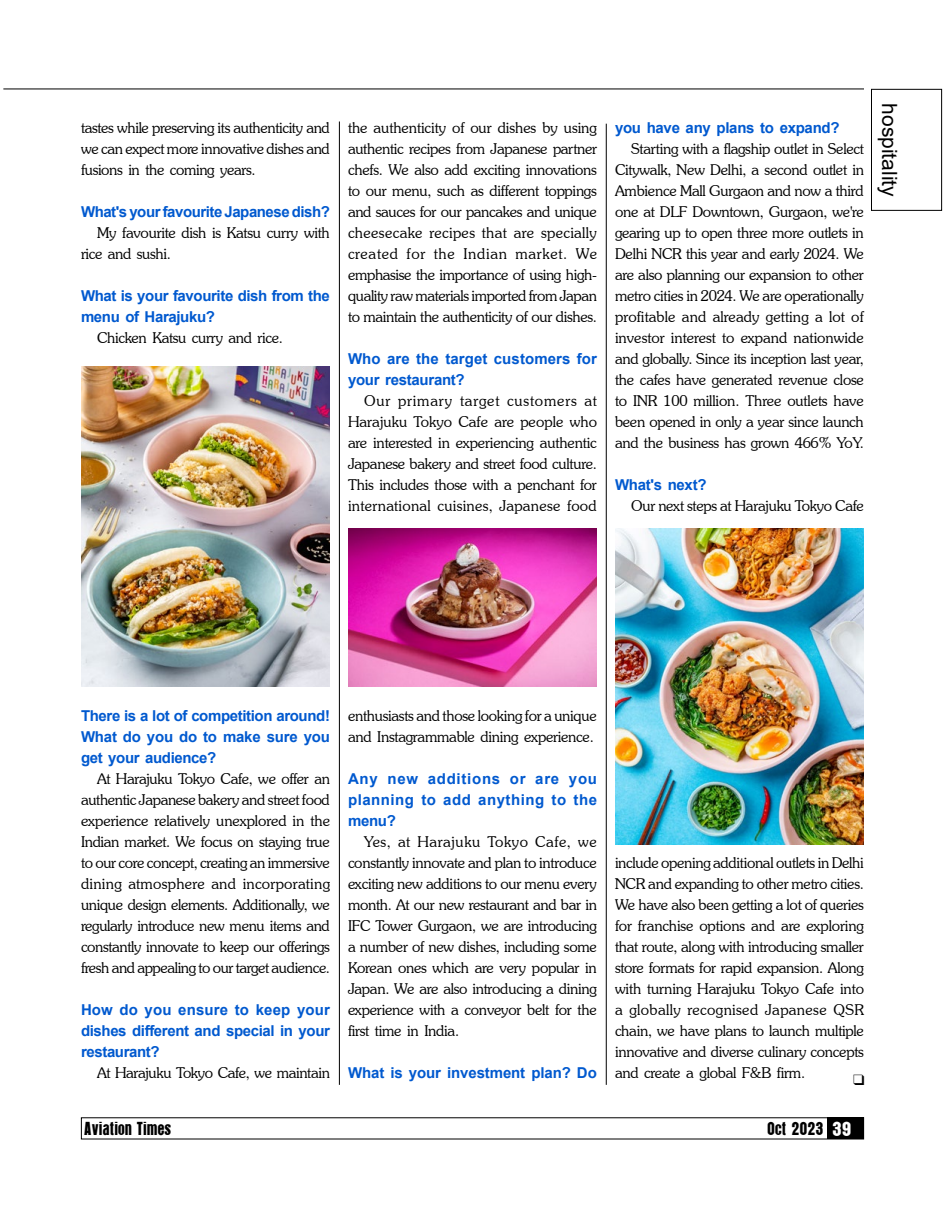
<style>
.page{position:relative;width:945px;height:1215px;background:#fff}
.page>*{position:absolute;margin:0;border:0;box-sizing:border-box;transform-origin:0 0}
.t1{font:21px "Arial";color:#000}
.t2{font:16.5px "Aurora";color:#000;scale:.9 1}
.t3{font:300 15px/21px "Souvenir IT Cby BT";letter-spacing:-.02em;color:#000;text-align:justify}
.t4{font:700 15px/21px "Arial";letter-spacing:-.02em;color:#0059cf;text-align:justify}
.t5{font:700 15px/21px "Arial";letter-spacing:.005em;color:#0059cf}
.t6{font:15px "Dixieland Normal";color:#000}
.s1{font-size:18px;color:#fff}
</style>
<div class="page">
<hr style="left:3px;top:89px;width:861px;height:1px;background:#000">
<div style="left:827px;top:1117px;width:37px;height:22px;background:#000"></div>
<div style="left:871px;top:89px;width:71px;height:122px;border:1px solid #000"></div>
<hr style="left:339px;top:122px;width:1px;height:963px;background:#000">
<hr style="left:606px;top:124px;width:1px;height:961px;background:#000">
<img style="left:82px;top:367px;width:248px;height:320px">
<img style="left:616px;top:528px;width:248px;height:317px">
<img style="left:349px;top:528px;width:248px;height:159px">
<p class="t3" style="left:81px;top:117px;width:250px">tastes while preserving its authenticity and we can expect more innovative dishes and fusions in the coming years.</p>
<p class="t4" style="left:81px;top:201px;width:251px">What's your favourite Japanese dish?</p>
<p class="t3" style="left:81px;top:222px;width:250px;text-indent:16px">My favourite dish is Katsu curry with rice and sushi.</p>
<p class="t4" style="left:81px;top:285px;width:250px">What is your favourite dish from the menu of Harajuku?</p>
<p class="t3" style="left:97px;top:327px;width:187px">Chicken Katsu curry and rice.</p>
<p class="t3" style="left:348px;top:117px;width:251px">the authenticity of our dishes by using authentic recipes from Japanese partner chefs. We also add exciting innovations to our menu, such as different toppings and sauces for our pancakes and unique cheesecake recipes that are specially created for the Indian market. We emphasise the importance of using high&shy;quality raw materials imported from Japan to maintain the authenticity of our dishes.</p>
<p class="t5" style="left:348px;top:348px;width:251px">Who are the target customers for your restaurant?</p>
<p class="t3" style="left:348px;top:390px;width:251px;text-indent:16px">Our primary target customers at Harajuku Tokyo Cafe are people who are interested in experiencing authentic Japanese bakery and street food culture.<br>This includes those with a penchant for international cuisines, Japanese food</p>
<p class="t4" style="left:615px;top:117px;width:226px">you have any plans to expand?</p>
<p class="t3" style="left:615px;top:138px;width:251px;text-indent:16px">Starting with a flagship outlet in Select Citywalk, New Delhi, a second outlet in Ambience Mall Gurgaon and now a third one at DLF Downtown, Gurgaon, we're gearing up to open three more outlets in Delhi NCR this year and early 2024. We are also planning our expansion to other metro cities in 2024. We are operationally profitable and already getting a lot of investor interest to expand nationwide and globally. Since its inception last year, the cafes have generated revenue close to INR 100 million. Three outlets have been opened in only a year since launch and the business has grown 466% YoY.</p>
<p class="t4" style="left:615px;top:474px;width:93px">What's next?</p>
<p class="t3" style="left:631px;top:495px;width:234px">Our next steps at Harajuku Tokyo Cafe</p>
<h1 class="t1" style="left:904px;top:103px;width:95px;rotate:90deg">hospitality</h1>
<p class="t4" style="left:81px;top:705px;width:251px">There is a lot of competition around!<br>What do you do to make sure you get your audience?</p>
<p class="t3" style="left:81px;top:768px;width:251px;text-indent:16px">At Harajuku Tokyo Cafe, we offer an authentic Japanese bakery and street food experience relatively unexplored in the Indian market. We focus on staying true to our core concept, creating an immersive dining atmosphere and incorporating unique design elements. Additionally, we regularly introduce new menu items and constantly innovate to keep our offerings fresh and appealing to our target audience.</p>
<p class="t4" style="left:81px;top:999px;width:251px">How do you ensure to keep your dishes different and special in your restaurant?</p>
<p class="t3" style="left:97px;top:1062px;width:234px">At Harajuku Tokyo Cafe, we maintain</p>
<p class="t3" style="left:348px;top:705px;width:250px">enthusiasts and those looking for a unique and Instagrammable dining experience.</p>
<p class="t4" style="left:348px;top:768px;width:251px">Any new additions or are you planning to add anything to the menu?</p>
<p class="t3" style="left:348px;top:831px;width:250px;text-indent:16px">Yes, at Harajuku Tokyo Cafe, we constantly innovate and plan to introduce exciting new additions to our menu every month. At our new restaurant and bar in IFC Tower Gurgaon, we are introducing a number of new dishes, including some Korean ones which are very popular in Japan. We are also introducing a dining experience with a conveyor belt for the first time in India.</p>
<p class="t4" style="left:348px;top:1062px;width:250px">What is your investment plan? Do</p>
<p class="t3" style="left:615px;top:852px;width:251px">include opening additional outlets in Delhi NCR and expanding to other metro cities.<br>We have also been getting a lot of queries for franchise options and are exploring that route, along with introducing smaller store formats for rapid expansion. Along with turning Harajuku Tokyo Cafe into a globally recognised Japanese QSR chain, we have plans to launch multiple innovative and diverse culinary concepts and create a global F&amp;B firm.</p>
<p class="t6" style="left:853px;top:1073px;width:13px">q</p>
<p class="t2" style="left:84px;top:1118px;width:99px">Aviation Times</p>
<p class="t2" style="left:768px;top:1118px;width:95px">Oct 2023 <span class="s1">39</span></p>
</div>
